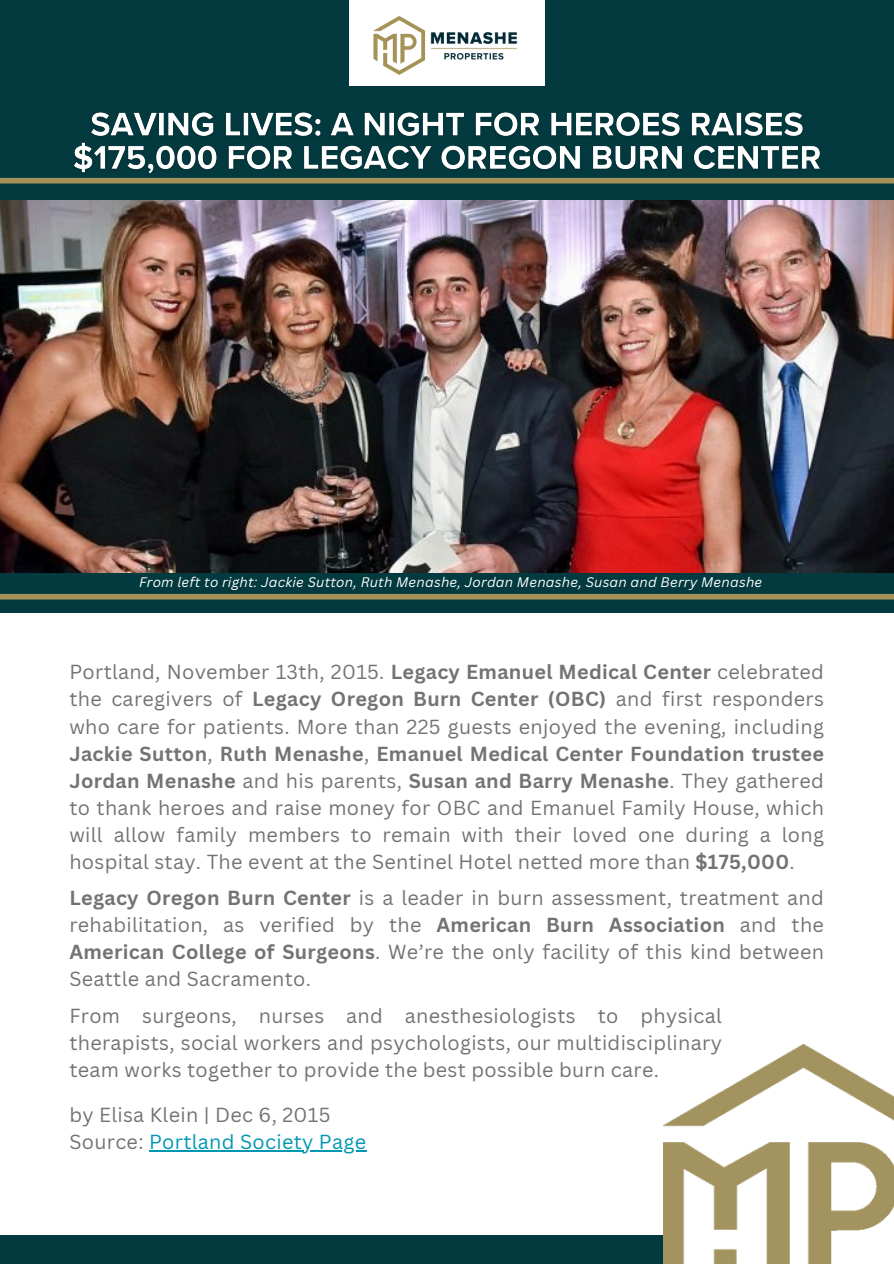
<style>
.page{position:relative;width:894px;height:1264px;background:#fff}
.page>*{position:absolute;margin:0;border:0;box-sizing:border-box;transform-origin:0 0}
.t1{font:19.8px/27px "Canva Sans";letter-spacing:.015em;color:#737373;text-align:justify}
.t2{font:19.8px "Canva Sans";letter-spacing:.015em;color:#0097b2}
.t3{font:italic 13.5px "Canva Sans";letter-spacing:.015em;color:#fff}
.s1{font-weight:700}
.s2{color:#737373}
</style>
<div class="page">
<div style="left:0;top:0;width:892px;height:613px;background:#023a40"></div>
<div style="left:0;top:594px;width:893px;height:5px;background:#a59256"></div>
<div style="left:349px;top:0;width:195px;height:86px;background:#fff"></div>
<img style="left:373px;top:16px;width:48px;height:59px">
<img style="left:416px;top:28px;width:102px;height:36px">
<div style="left:0;top:1234px;width:893px;height:29px;background:#023a40"></div>
<img style="left:662px;top:1044px;width:231px;height:219px">
<div style="left:0;top:178px;width:893px;height:5px;background:#a59256"></div>
<img style="left:67px;top:112px;width:758px;height:66px">
<img style="left:0;top:201px;width:893px;height:371px">
<hr style="left:149px;top:1150px;width:217px;height:1px;background:#0097b2">
<p class="t3" style="left:139px;top:573px;width:624px">From left to right: Jackie Sutton, Ruth Menashe, Jordan Menashe, Susan and Berry Menashe</p>
<p class="t1" style="left:69px;top:658px;width:756px">Portland, November 13th, 2015. <span class="s1">Legacy Emanuel Medical Center</span> celebrated the caregivers of <span class="s1">Legacy Oregon Burn Center (OBC)</span> and first responders who care for patients. More than 225 guests enjoyed the evening, including <span class="s1">Jackie Sutton</span>, <span class="s1">Ruth Menashe</span>, <span class="s1">Emanuel Medical Center Foundation trustee Jordan Menashe</span> and his parents, <span class="s1">Susan and Barry Menashe</span>. They gathered to thank heroes and raise money for OBC and Emanuel Family House, which will allow family members to remain with their loved one during a long hospital stay. The event at the Sentinel Hotel netted more than <span class="s1">$175,000</span>.</p>
<p class="t1" style="left:69px;top:883px;width:755px"><span class="s1">Legacy Oregon Burn Center</span> is a leader in burn assessment, treatment and rehabilitation, as verified by the <span class="s1">American Burn Association</span> and the <span class="s1">American College of Surgeons</span>. We’re the only facility of this kind between Seattle and Sacramento.</p>
<p class="t1" style="left:69px;top:1001px;width:654px">From surgeons, nurses and anesthesiologists to physical therapists, social workers and psychologists, our multidisciplinary team works together to provide the best possible burn care.</p>
<p class="t1" style="left:69px;top:1101px;width:262px">by Elisa Klein | Dec 6, 2015</p>
<p class="t2" style="left:69px;top:1128px;width:298px"><span class="s2">Source:</span> Portland Society Page</p>
</div>
